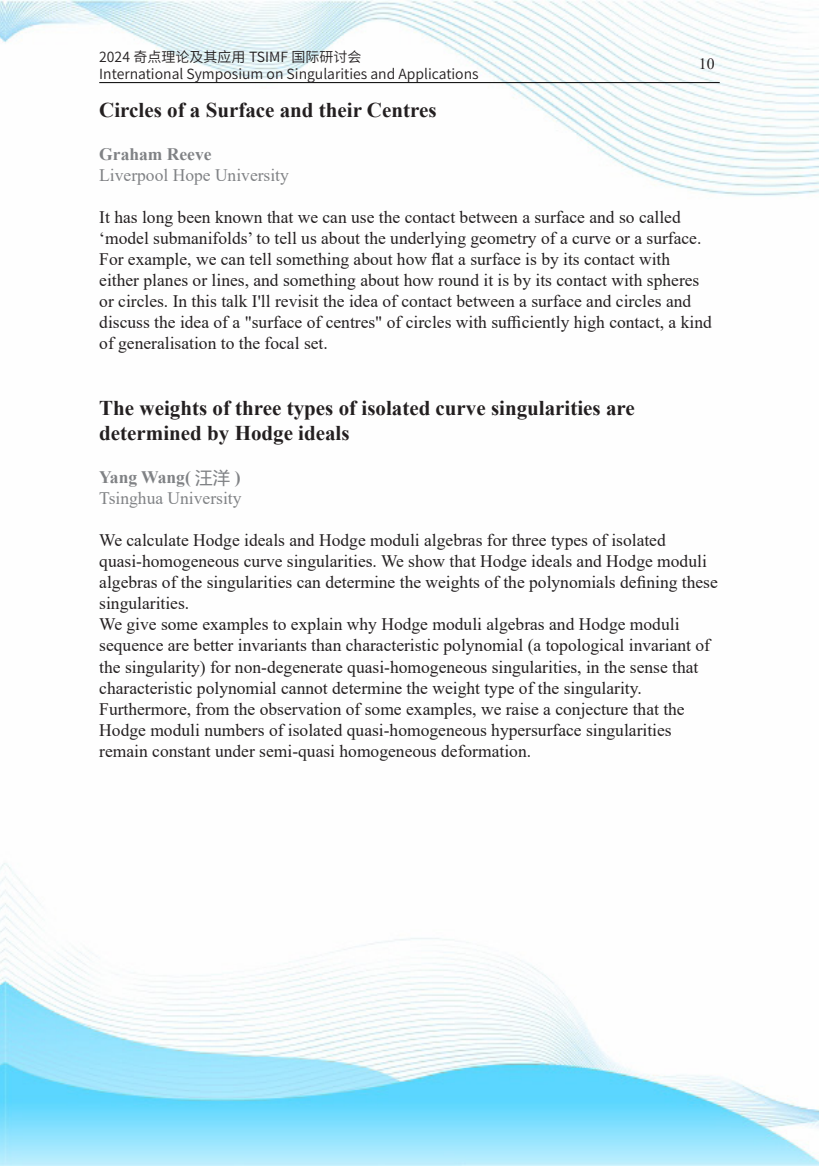
<style>
.page{position:relative;width:819px;height:1166px;background:#fff}
.page>*{position:absolute;margin:0;border:0;box-sizing:border-box;transform-origin:0 0}
.报告题目{font:700 21px/25.2px "Times New Roman";color:#231f20}
.报告人内容{font:17.5px/21px "Times New Roman";color:#231f20}
.报告人单位名称{font:17.5px "Times New Roman";color:#808285}
.报告人姓名{font:700 17.5px "Times New Roman";color:#808285}
.t1{font:15.75px "Times New Roman";color:#231f20}
.t2{font:14px/17.5px "Source Han Sans SC";color:#231f20}
.s1{font-family:"Microsoft Ya Hei UI";font-weight:400}
</style>
<div class="page">
<img style="left:0;top:0;width:819px;height:1166px">
<hr style="left:99px;top:82px;width:620px;height:1px;background:#000">
<p class="t2" style="left:99px;top:48px;width:381px">2024 奇点理论及其应用 TSIMF 国际研讨会<br>International Symposium on Singularities and Applications</p>
<p class="t1" style="left:699px;top:53px;width:17px">10</p>
<p class="报告题目" style="left:99px;top:96px;width:339px">Circles of a Surface and their Centres</p>
<p class="报告人姓名" style="left:99px;top:141px;width:114px">Graham Reeve</p>
<p class="报告人单位名称" style="left:99px;top:163px;width:191px">Liverpool Hope University</p>
<p class="报告人内容" style="left:99px;top:206px;width:614px">It has long been known that we can use the contact between a surface and so called ‘model submanifolds’ to tell us about the underlying geometry of a curve or a surface.<br>For example, we can tell something about how flat a surface is by its contact with either planes or lines, and something about how round it is by its contact with spheres or circles. In this talk I'll revisit the idea of contact between a surface and circles and discuss the idea of a "surface of centres" of circles with sufficiently high contact, a kind of generalisation to the focal set.</p>
<p class="报告题目" style="left:99px;top:395px;width:537px">The weights of three types of isolated curve singularities are determined by Hodge ideals</p>
<p class="报告人姓名" style="left:99px;top:465px;width:143px">Yang Wang( <span class="s1">汪洋</span> )</p>
<p class="报告人单位名称" style="left:99px;top:486px;width:144px">Tsinghua University</p>
<p class="报告人内容" style="left:99px;top:529px;width:568px">We calculate Hodge ideals and Hodge moduli algebras for three types of isolated</p>
<p class="报告人内容" style="left:99px;top:550px;width:620px">quasi-homogeneous curve singularities. We show that Hodge ideals and Hodge moduli algebras of the singularities can determine the weights of the polynomials defining these singularities.</p>
<p class="报告人内容" style="left:99px;top:613px;width:612px">We give some examples to explain why Hodge moduli algebras and Hodge moduli sequence are better invariants than characteristic polynomial (a topological invariant of the singularity) for non-degenerate quasi-homogeneous singularities, in the sense that characteristic polynomial cannot determine the weight type of the singularity.</p>
<p class="报告人内容" style="left:99px;top:697px;width:587px">Furthermore, from the observation of some examples, we raise a conjecture that the<br>Hodge moduli numbers of isolated quasi-homogeneous hypersurface singularities remain constant under semi-quasi homogeneous deformation.</p>
</div>
